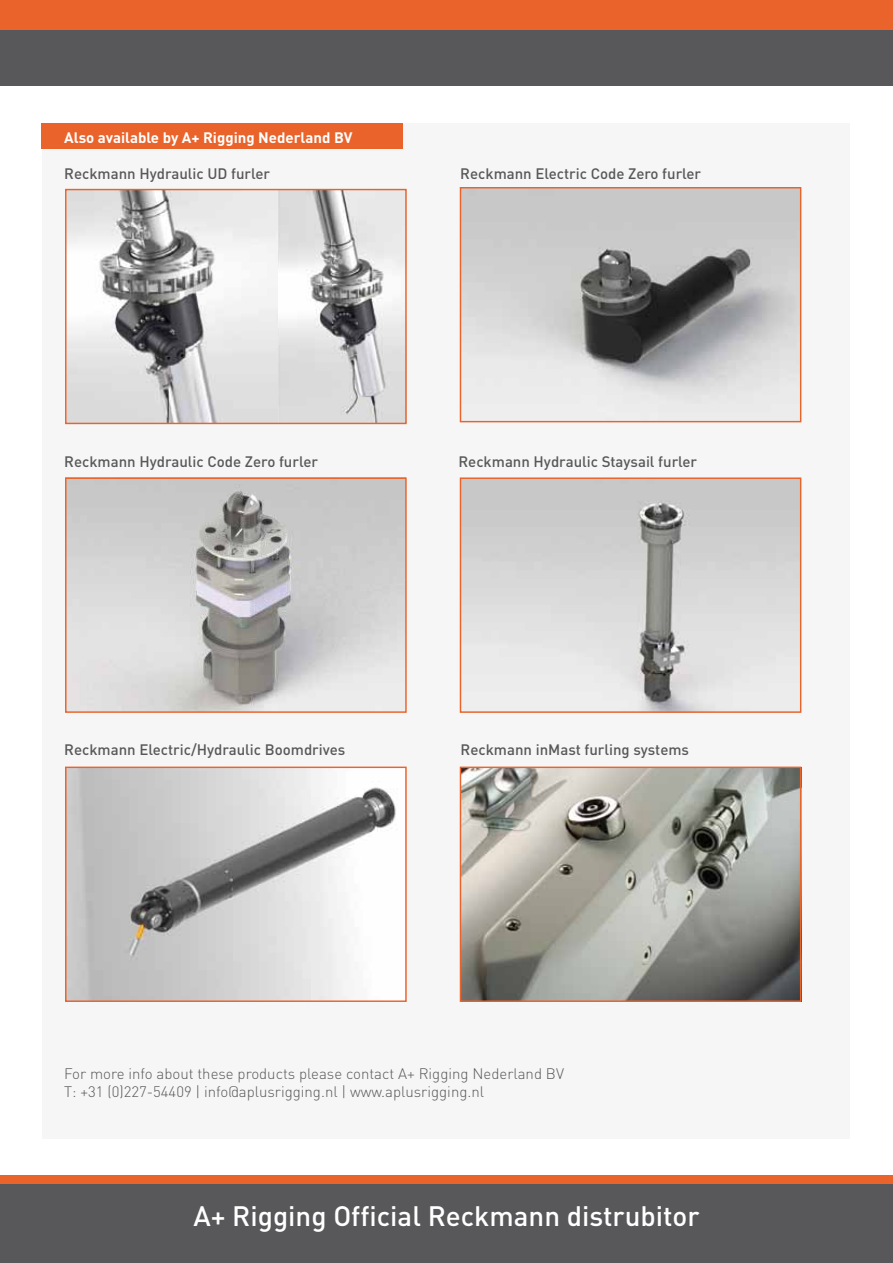
<style>
.page{position:relative;width:893px;height:1263px;background:#fff}
.page>*{position:absolute;margin:0;border:0;box-sizing:border-box;transform-origin:0 0}
.t1{font:500 27.75px "DIN";color:#fff}
.t2{font:500 15px "DIN";color:#58585a}
.t3{font:300 15px/18px "DIN";color:#58585a}
.t4{font:700 15px "DIN";color:#fff}
</style>
<div class="page">
<div style="left:0;top:0;width:893px;height:85px;background:#58585a"></div>
<div style="left:0;top:0;width:893px;height:30px;background:#ea632a"></div>
<div style="left:0;top:1178px;width:893px;height:85px;background:#58585a"></div>
<div style="left:42px;top:124px;width:808px;height:1015px;background:#f6f6f6"></div>
<div style="left:42px;top:124px;width:361px;height:25px;background:#ea632a"></div>
<img style="left:67px;top:479px;width:338px;height:232px">
<img style="left:462px;top:768px;width:340px;height:233px">
<img style="left:67px;top:768px;width:329px;height:232px">
<img style="left:67px;top:191px;width:212px;height:231px">
<img style="left:279px;top:191px;width:126px;height:231px">
<div style="left:65px;top:189px;width:342px;height:235px;border:1px solid #ea632a"></div>
<div style="left:65px;top:477px;width:342px;height:236px;border:1px solid #ea632a"></div>
<div style="left:460px;top:766px;width:341px;height:236px;border:1px solid #ea632a"></div>
<div style="left:65px;top:766px;width:342px;height:236px;border:1px solid #ea632a"></div>
<div style="left:0;top:1175px;width:893px;height:8px;background:#ea632a"></div>
<img style="left:462px;top:189px;width:337px;height:224px">
<div style="left:460px;top:187px;width:341px;height:235px;border:1px solid #ea632a"></div>
<img style="left:462px;top:479px;width:337px;height:232px">
<div style="left:460px;top:477px;width:341px;height:236px;border:1px solid #ea632a"></div>
<p class="t4" style="left:64px;top:127px;width:290px">Also available by A+ Rigging Nederland BV</p>
<p class="t2" style="left:64px;top:164px;width:207px">Reckmann Hydraulic UD furler</p>
<p class="t2" style="left:460px;top:164px;width:242px">Reckmann Electric Code Zero furler</p>
<p class="t2" style="left:64px;top:452px;width:255px">Reckmann Hydraulic Code Zero furler</p>
<p class="t2" style="left:458px;top:452px;width:240px">Reckmann Hydraulic Staysail furler</p>
<p class="t2" style="left:64px;top:740px;width:283px">Reckmann Electric/Hydraulic Boomdrives</p>
<p class="t2" style="left:461px;top:740px;width:230px">Reckmann inMast furling systems</p>
<p class="t3" style="left:64px;top:1064px;width:501px">For more info about these products please contact A+ Rigging Nederland BV<br>T: +31 (0)227-54409 | info@aplusrigging.nl | www.aplusrigging.nl</p>
<h1 class="t1" style="left:193px;top:1198px;width:508px">A+ Rigging Official Reckmann distrubitor</h1>
</div>
